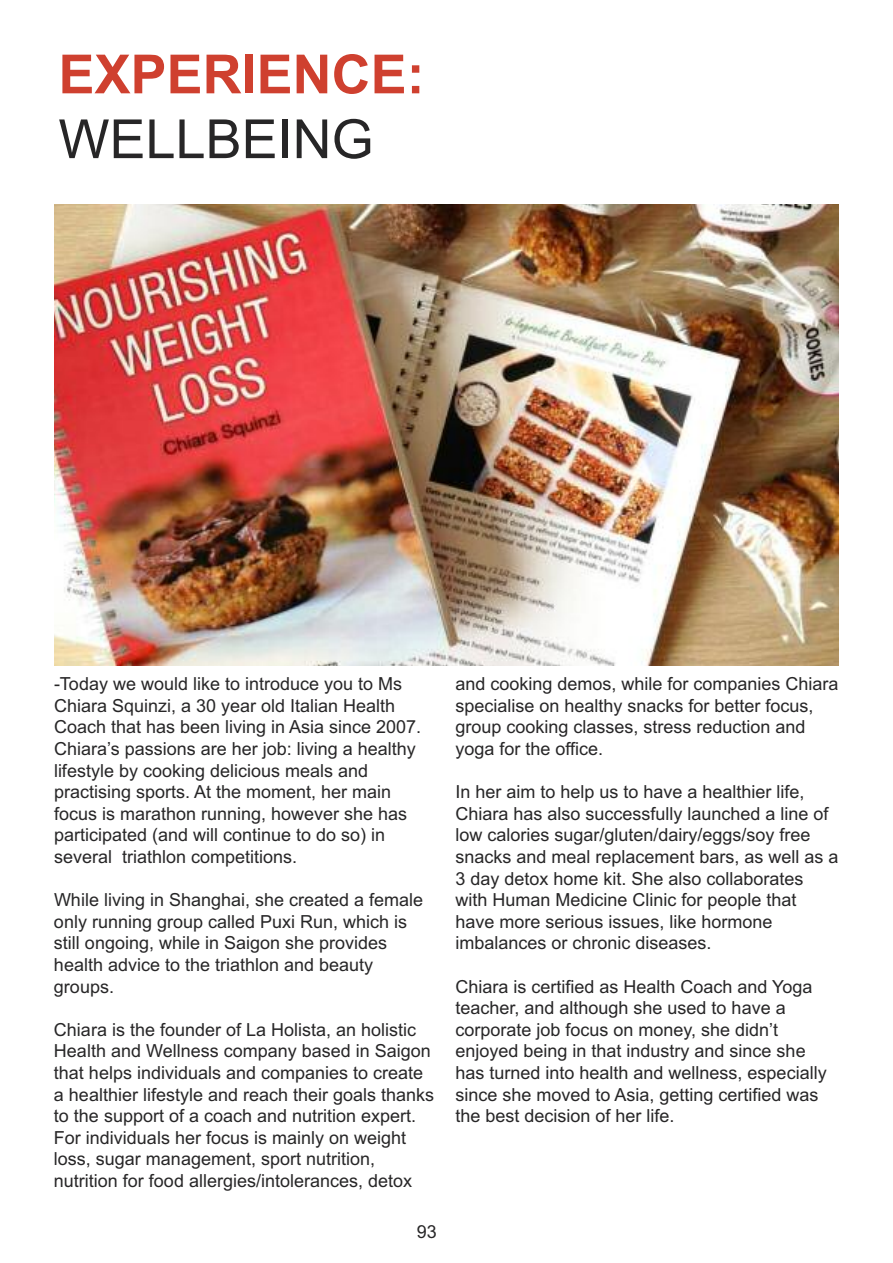
<style>
.page{position:relative;width:893px;height:1263px;background:#fff}
.page>*{position:absolute;margin:0;border:0;box-sizing:border-box;transform-origin:0 0}
.t1{font:700 54px "Arial";color:#cf402f}
.t2{font:54px "Arial";color:#272627}
.t3{font:18px/21.6px "Arial";color:#272627}
</style>
<div class="page">
<img style="left:54px;top:205px;width:785px;height:460px">
<h1 class="t1" style="left:58px;top:36px;width:368px">EXPERIENCE:</h1>
<h1 class="t2" style="left:58px;top:102px;width:317px">WELLBEING</h1>
<p class="t3" style="left:54px;top:673px;width:369px">-Today we would like to introduce you to Ms Chiara Squinzi, a 30 year old Italian Health Coach that has been living in Asia since 2007.<br>Chiara’s passions are her job: living a healthy lifestyle by cooking delicious meals and practising sports. At the moment, her main focus is marathon running, however she has participated (and will continue to do so) in several triathlon competitions.</p>
<p class="t3" style="left:54px;top:889px;width:371px">While living in Shanghai, she created a female only running group called Puxi Run, which is still ongoing, while in Saigon she provides health advice to the triathlon and beauty groups.</p>
<p class="t3" style="left:54px;top:1018px;width:382px">Chiara is the founder of La Holista, an holistic Health and Wellness company based in Saigon that helps individuals and companies to create a healthier lifestyle and reach their goals thanks to the support of a coach and nutrition expert.<br>For individuals her focus is mainly on weight loss, sugar management, sport nutrition, nutrition for food allergies/intolerances, detox</p>
<p class="t3" style="left:417px;top:1220px;width:22px">93</p>
<p class="t3" style="left:455px;top:673px;width:385px">and cooking demos, while for companies Chiara specialise on healthy snacks for better focus, group cooking classes, stress reduction and yoga for the office.</p>
<p class="t3" style="left:455px;top:781px;width:385px">In her aim to help us to have a healthier life, Chiara has also successfully launched a line of low calories sugar/gluten/dairy/eggs/soy free snacks and meal replacement bars, as well as a 3 day detox home kit. She also collaborates with Human Medicine Clinic for people that have more serious issues, like hormone imbalances or chronic diseases.</p>
<p class="t3" style="left:455px;top:975px;width:373px">Chiara is certified as Health Coach and Yoga teacher, and although she used to have a corporate job focus on money, she didn’t enjoyed being in that industry and since she has turned into health and wellness, especially since she moved to Asia, getting certified was the best decision of her life.</p>
</div>
